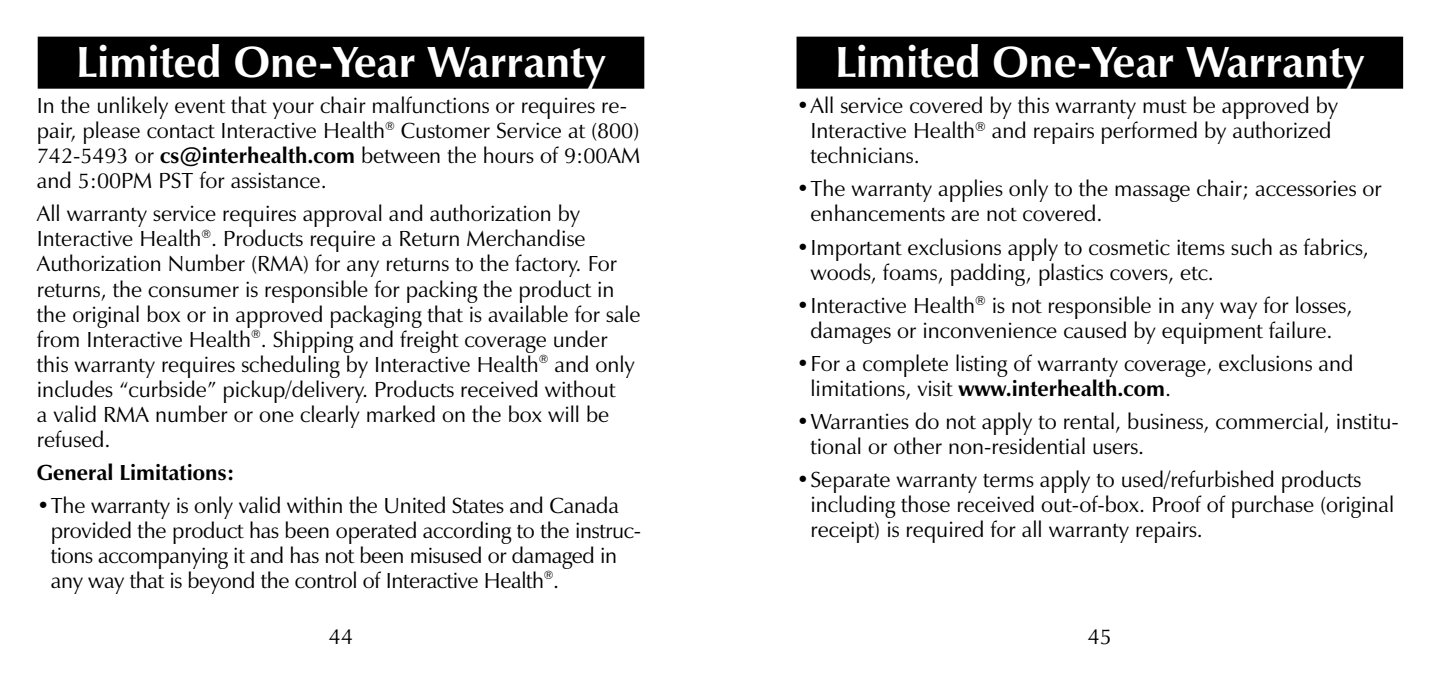
<style>
.page{position:relative;width:1440px;height:681px;background:#fff}
.page>*{position:absolute;margin:0;border:0;box-sizing:border-box;transform-origin:0 0}
.t1{font:700 44px "Zapf Humanist 601 BT";color:#fff}
.t2{font:22px/25px "Zapf Humanist 601 BT";color:#000}
.t3{font:700 22px "Zapf Humanist 601 BT";color:#000}
.s1{font-weight:700}
</style>
<div class="page">
<div style="left:797px;top:37px;width:606px;height:52px;background:#000"></div>
<div style="left:38px;top:37px;width:606px;height:52px;background:#000"></div>
<h1 class="t1" style="left:76px;top:35px;width:531px">Limited One-Year Warranty</h1>
<p class="t2" style="left:37px;top:93px;width:605px">In the unlikely event that your chair malfunctions or requires re&shy;pair, please contact Interactive Health<sup>®</sup> Customer Service at (800)<br>742-5493 or <span class="s1">cs@interhealth.com</span> between the hours of 9:00AM and 5:00PM PST for assistance.</p>
<p class="t2" style="left:37px;top:201px;width:605px">All warranty service requires approval and authorization by Interactive Health<sup>®</sup>. Products require a Return Merchandise Authorization Number (RMA) for any returns to the factory. For returns, the consumer is responsible for packing the product in the original box or in approved packaging that is available for sale from Interactive Health<sup>®</sup>. Shipping and freight coverage under this warranty requires scheduling by Interactive Health<sup>®</sup> and only includes “curbside” pickup/delivery. Products received without<br>a valid RMA number or one clearly marked on the box will be refused.</p>
<p class="t3" style="left:37px;top:458px;width:199px">General Limitations:</p>
<p class="t2" style="left:51px;top:492px;width:592px;text-indent:-14px">•The warranty is only valid within the United States and Canada provided the product has been operated according to the instruc&shy;tions accompanying it and has not been misused or damaged in any way that is beyond the control of Interactive Health<sup>®</sup>.</p>
<p class="t2" style="left:329px;top:623px;width:26px">44</p>
<h1 class="t1" style="left:835px;top:35px;width:531px">Limited One-Year Warranty</h1>
<p class="t2" style="left:811px;top:93px;width:529px;text-indent:-14px">•All service covered by this warranty must be approved by<br>Interactive Health<sup>®</sup> and repairs performed by authorized technicians.</p>
<p class="t2" style="left:811px;top:176px;width:573px;text-indent:-14px">•The warranty applies only to the massage chair; accessories or enhancements are not covered.</p>
<p class="t2" style="left:811px;top:234px;width:560px;text-indent:-14px">•Important exclusions apply to cosmetic items such as fabrics, woods, foams, padding, plastics covers, etc.</p>
<p class="t2" style="left:797px;top:292px;width:557px;text-align:center">•Interactive Health<sup>®</sup> is not responsible in any way for losses, damages or inconvenience caused by equipment failure.</p>
<p class="t2" style="left:811px;top:350px;width:544px;text-indent:-14px">•For a complete listing of warranty coverage, exclusions and limitations, visit <span class="s1">www.interhealth.com</span>.</p>
<p class="t2" style="left:811px;top:408px;width:590px;text-indent:-14px">•Warranties do not apply to rental, business, commercial, institu&shy;tional or other non-residential users.</p>
<p class="t2" style="left:811px;top:466px;width:585px;text-indent:-14px">•Separate warranty terms apply to used/refurbished products including those received out-of-box. Proof of purchase (original receipt) is required for all warranty repairs.</p>
<p class="t2" style="left:1088px;top:623px;width:26px">45</p>
</div>
